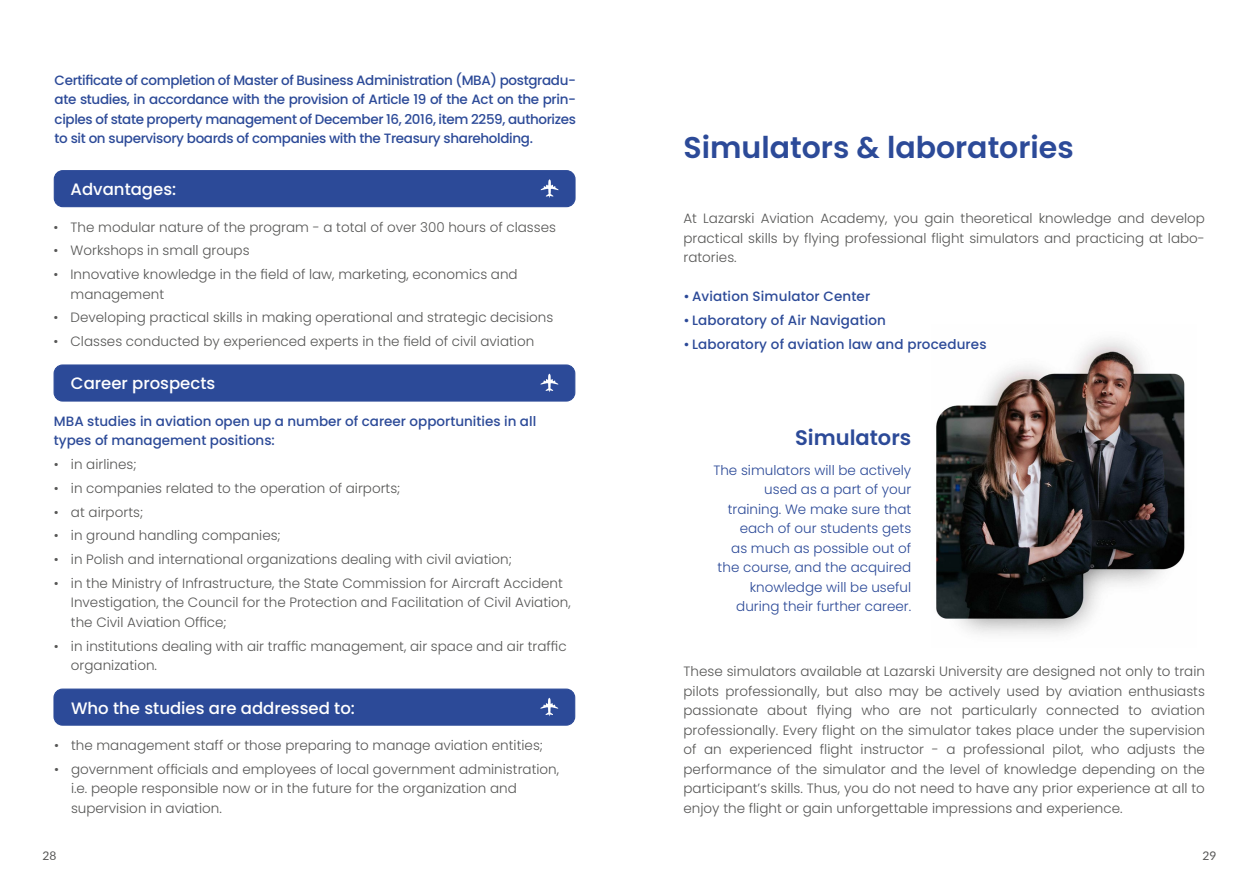
<style>
.page{position:relative;width:1259px;height:893px;background:#fff}
.page>*{position:absolute;margin:0;border:0;box-sizing:border-box;transform-origin:0 0}
.t1{font:600 30px "Poppins";color:#2c4a98}
.t2{font:600 21px "Poppins";color:#2c4a98}
.t3{font:500 16.5px "Poppins";color:#fff}
.t4{font:300 13.5px/19.5px "Poppins";color:#575756}
.t5{font:500 13.5px/19.5px "Poppins";color:#2c4a98}
.t6{font:300 13.5px/19.5px "Poppins";color:#2c4a98;text-align:right}
.t7{font:12px "Lato";color:#575756}
</style>
<div class="page">
<img style="left:936px;top:339px;width:249px;height:296px">
<div style="left:54px;top:689px;width:521px;height:36px;background:#2c4a98;border-radius:9px"></div>
<div style="left:53px;top:689px;width:522px;height:37px;border:1px solid #2c4a98;border-radius:9px"></div>
<svg style="left:540px;top:698px;width:18px;height:18px"></svg>
<div style="left:54px;top:365px;width:521px;height:36px;background:#2c4a98;border-radius:9px"></div>
<div style="left:54px;top:364px;width:521px;height:38px;border:1px solid #2c4a98;border-radius:9px"></div>
<svg style="left:540px;top:374px;width:18px;height:18px"></svg>
<div style="left:54px;top:171px;width:521px;height:36px;background:#2c4a98;border-radius:9px"></div>
<div style="left:54px;top:170px;width:521px;height:37px;border:1px solid #2c4a98;border-radius:9px"></div>
<svg style="left:541px;top:179px;width:17px;height:19px"></svg>
<p class="t5" style="left:55px;top:70px;width:523px;text-align:justify">Certificate of completion of Master of Business Administration (MBA) postgradu&shy;ate studies, in accordance with the provision of Article 19 of the Act on the prin&shy;ciples of state property management of December 16, 2016, item 2259, authorizes to sit on supervisory boards of companies with the Treasury shareholding.</p>
<p class="t3" style="left:71px;top:180px;width:107px">Advantages:</p>
<p class="t4" style="left:54px;top:217px;width:504px">• The modular nature of the program - a total of over 300 hours of classes</p>
<p class="t4" style="left:54px;top:241px;width:197px">• Workshops in small groups</p>
<p class="t4" style="left:71px;top:265px;width:449px;text-indent:-17px">• Innovative knowledge in the field of law, marketing, economics and management</p>
<p class="t4" style="left:54px;top:308px;width:501px">• Developing practical skills in making operational and strategic decisions</p>
<p class="t4" style="left:54px;top:332px;width:482px">• Classes conducted by experienced experts in the field of civil aviation</p>
<p class="t3" style="left:71px;top:374px;width:146px">Career prospects</p>
<p class="t5" style="left:54px;top:411px;width:484px">MBA studies in aviation open up a number of career opportunities in all types of management positions:</p>
<p class="t4" style="left:54px;top:455px;width:84px">• in airlines;</p>
<p class="t4" style="left:54px;top:478px;width:348px">• in companies related to the operation of airports;</p>
<p class="t4" style="left:54px;top:502px;width:91px">• at airports;</p>
<p class="t4" style="left:54px;top:526px;width:228px">• in ground handling companies;</p>
<p class="t4" style="left:54px;top:550px;width:459px">• in Polish and international organizations dealing with civil aviation;</p>
<p class="t4" style="left:71px;top:573px;width:501px;text-indent:-17px">• in the Ministry of Infrastructure, the State Commission for Aircraft Accident<br>Investigation, the Council for the Protection and Facilitation of Civil Aviation, the Civil Aviation Office;</p>
<p class="t4" style="left:71px;top:636px;width:497px;text-indent:-17px">• in institutions dealing with air traffic management, air space and air traffic organization.</p>
<p class="t3" style="left:71px;top:698px;width:285px">Who the studies are addressed to:</p>
<p class="t4" style="left:54px;top:736px;width:490px">• the management staff or those preparing to manage aviation entities;</p>
<p class="t4" style="left:71px;top:759px;width:489px;text-indent:-17px">• government officials and employees of local government administration, i.e. people responsible now or in the future for the organization and supervision in aviation.</p>
<h1 class="t1" style="left:683px;top:130px;width:392px">Simulators &amp; laboratories</h1>
<p class="t4" style="left:683px;top:209px;width:523px;text-align:justify">At Lazarski Aviation Academy, you gain theoretical knowledge and develop practical skills by flying professional flight simulators and practicing at labo&shy;ratories.</p>
<p class="t5" style="left:683px;top:287px;width:188px">• Aviation Simulator Center</p>
<p class="t5" style="left:683px;top:311px;width:204px">• Laboratory of Air Navigation</p>
<p class="t5" style="left:683px;top:334px;width:305px">• Laboratory of aviation law and procedures</p>
<h2 class="t2" style="left:795px;top:425px;width:118px">Simulators</h2>
<p class="t6" style="left:713px;top:460px;width:199px">The simulators will be actively used as a part of your training. We make sure that each of our students gets<br>as much as possible out of the course, and the acquired knowledge will be useful during their further career.</p>
<p class="t4" style="left:683px;top:662px;width:523px;text-align:justify">These simulators available at Lazarski University are designed not only to train pilots professionally, but also may be actively used by aviation enthusiasts passionate about flying who are not particularly connected to aviation professionally. Every flight on the simulator takes place under the supervision of an experienced flight instructor - a professional pilot, who adjusts the performance of the simulator and the level of knowledge depending on the participant’s skills. Thus, you do not need to have any prior experience at all to enjoy the flight or gain unforgettable impressions and experience.</p>
<p class="t7" style="left:43px;top:847px;width:16px">28</p>
<p class="t7" style="left:1202px;top:847px;width:16px">29</p>
</div>
